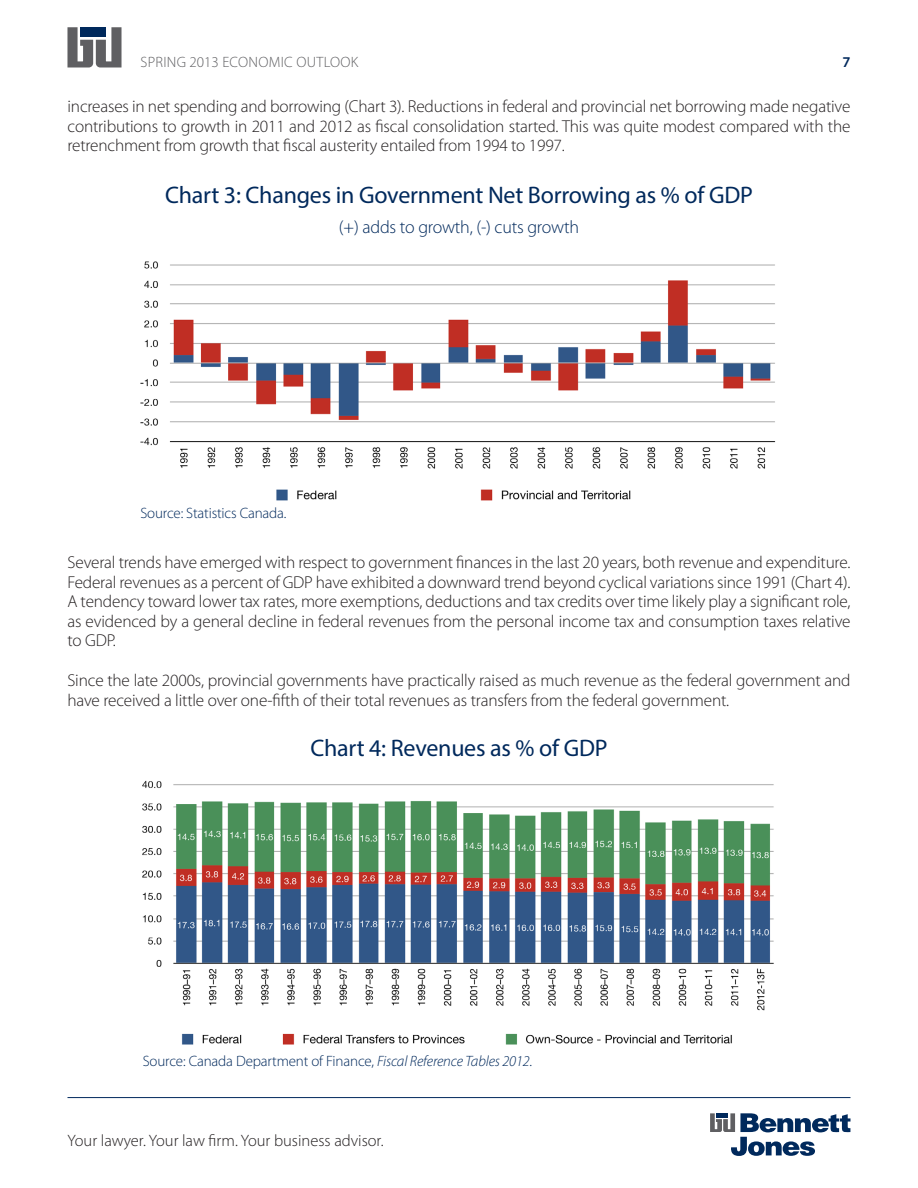
<style>
.page{position:relative;width:918px;height:1188px;background:#fff}
.page>*{position:absolute;margin:0;border:0;box-sizing:border-box;transform-origin:0 0}
.Body_text_-_Sub_Head{font:24px "Myriad Pro";letter-spacing:-.01em;color:#00295c}
.Body_text_-_Sub_Head-2{font:300 18px "Myriad Pro";letter-spacing:-.01em;color:#00295c}
.Body_text{font:300 17.25px/19.5px "Myriad Pro";letter-spacing:-.01em;color:#231f20;text-align:justify}
.t1{font:300 16.5px "Myriad Pro";color:#231f20}
.Body_text-2{font:300 15px "Myriad Pro";letter-spacing:-.01em;color:#00295c}
.t2{font:300 15px "Myriad Pro";letter-spacing:.02em;color:#5f5f62}
.t3{font:600 15px "Myriad Pro";color:#00295c}
.s1{font-style:italic}
</style>
<div class="page">
<svg style="left:68px;top:27px;width:54px;height:40px"></svg>
<svg style="left:710px;top:1113px;width:140px;height:43px"></svg>
<hr style="left:68px;top:1097px;width:782px;height:1px;background:#00295c">
<img style="left:140px;top:261px;width:636px;height:240px">
<img style="left:142px;top:780px;width:632px;height:265px">
<p class="t2" style="left:141px;top:53px;width:219px">SPRING 2013 ECONOMIC OUTLOOK</p>
<p class="t3" style="left:842px;top:53px;width:10px">7</p>
<p class="Body_text" style="left:68px;top:97px;width:785px">increases in net spending and borrowing (Chart 3). Reductions in federal and provincial net borrowing made negative contributions to growth in 2011 and 2012 as fiscal consolidation started. This was quite modest compared with the retrenchment from growth that fiscal austerity entailed from 1994 to 1997.</p>
<p class="Body_text_-_Sub_Head" style="left:165px;top:180px;width:589px">Chart 3: Changes in Government Net Borrowing as % of GDP</p>
<p class="Body_text_-_Sub_Head-2" style="left:339px;top:216px;width:242px">(+) adds to growth, (-) cuts growth</p>
<p class="Body_text-2" style="left:140px;top:504px;width:148px">Source: Statistics Canada.</p>
<p class="Body_text" style="left:68px;top:553px;width:785px">Several trends have emerged with respect to government finances in the last 20 years, both revenue and expenditure.<br>Federal revenues as a percent of GDP have exhibited a downward trend beyond cyclical variations since 1991 (Chart 4).<br>A tendency toward lower tax rates, more exemptions, deductions and tax credits over time likely play a significant role, as evidenced by a general decline in federal revenues from the personal income tax and consumption taxes relative to GDP.</p>
<p class="Body_text" style="left:68px;top:671px;width:785px">Since the late 2000s, provincial governments have practically raised as much revenue as the federal government and have received a little over one-fifth of their total revenues as transfers from the federal government.</p>
<p class="Body_text_-_Sub_Head" style="left:310px;top:733px;width:299px">Chart 4: Revenues as % of GDP</p>
<p class="Body_text-2" style="left:143px;top:1052px;width:391px">Source: Canada Department of Finance, <span class="s1">Fiscal Reference Tables 2012</span>.</p>
<p class="t1" style="left:68px;top:1131px;width:318px">Your lawyer. Your law firm. Your business advisor.</p>
</div>
